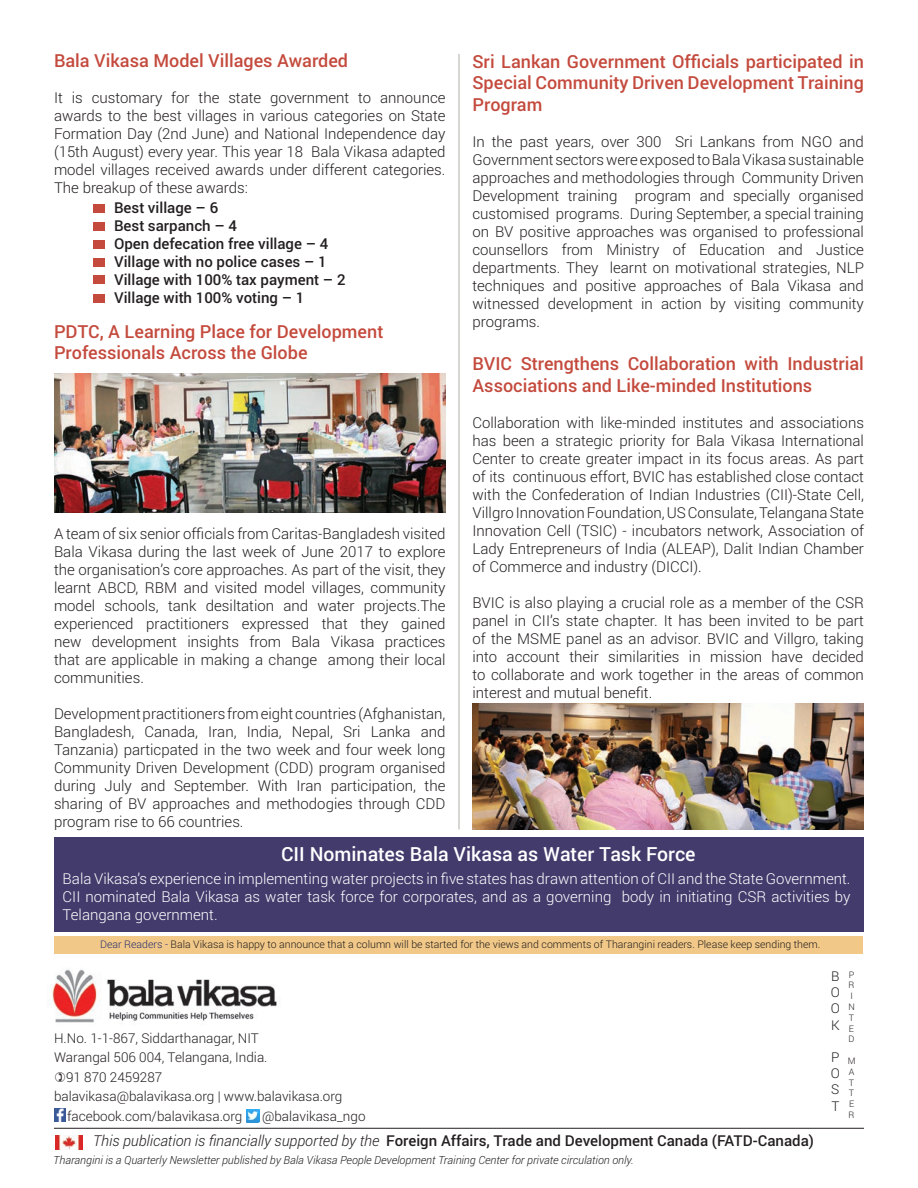
<style>
.page{position:relative;width:918px;height:1188px;background:#fff}
.page>*{position:absolute;margin:0;border:0;box-sizing:border-box;transform-origin:0 0}
.t1{font:500 19.5px "Roboto";color:#fff}
.t2{font:500 18px/21.6px "Roboto";color:#c44a3d}
.t3{font:300 15px/18px "Roboto";color:#231f20;text-align:justify}
.t4{font:500 15px "Roboto";color:#231f20}
.t5{font:300 15px/18px "Roboto";color:#fff;text-align:justify}
.t6{font:300 13.5px "Roboto";color:#231f20}
.t7{font:italic 300 11.25px "Roboto";color:#231f20}
.t8{font:300 10.5px "Roboto";color:#231f20}
.t9{font:300 9px/10.8px "Roboto";color:#231f20}
.s1{color:#282f6f}
.s2{font-weight:300;font-style:italic}
</style>
<div class="page">
<img style="left:52px;top:969px;width:225px;height:54px">
<div style="left:55px;top:936px;width:808px;height:18px;background:#f1c887"></div>
<img style="left:55px;top:1135px;width:28px;height:15px">
<hr style="left:54px;top:1128px;width:810px;height:1px;background:#231f20">
<svg style="left:54px;top:1108px;width:11px;height:13px"></svg>
<img style="left:246px;top:1109px;width:14px;height:13px">
<div style="left:54px;top:837px;width:810px;height:95px;background:#443b6d"></div>
<img style="left:54px;top:374px;width:392px;height:139px">
<hr style="left:459px;top:54px;width:1px;height:775px;background:#afafa8">
<img style="left:472px;top:704px;width:392px;height:126px">
<div style="left:93px;top:204px;width:12px;height:9px;background:#c44a3d"></div>
<div style="left:93px;top:222px;width:12px;height:9px;background:#c44a3d"></div>
<div style="left:93px;top:240px;width:12px;height:9px;background:#c44a3d"></div>
<div style="left:93px;top:258px;width:12px;height:9px;background:#c44a3d"></div>
<div style="left:93px;top:276px;width:12px;height:8px;background:#c44a3d"></div>
<div style="left:93px;top:294px;width:12px;height:9px;background:#c44a3d"></div>
<p class="t2" style="left:54px;top:49px;width:296px">Bala Vikasa Model Villages Awarded</p>
<p class="t3" style="left:54px;top:88px;width:393px">It is customary for the state government to announce awards to the best villages in various categories on State Formation Day (2nd June) and National Independence day (15th August) every year. This year 18 Bala Vikasa adapted model villages received awards under different categories.<br>The breakup of these awards:</p>
<p class="t4" style="left:114px;top:197px;width:106px">Best village – 6</p>
<p class="t4" style="left:114px;top:215px;width:125px">Best sarpanch – 4</p>
<p class="t4" style="left:114px;top:233px;width:216px">Open defecation free village – 4</p>
<p class="t4" style="left:114px;top:251px;width:214px">Village with no police cases – 1</p>
<p class="t4" style="left:114px;top:269px;width:233px">Village with 100% tax payment – 2</p>
<p class="t4" style="left:114px;top:287px;width:192px">Village with 100% voting – 1</p>
<p class="t2" style="left:472px;top:50px;width:393px;text-align:justify">Sri Lankan Government Officials participated in Special Community Driven Development Training Program</p>
<p class="t3" style="left:472px;top:132px;width:393px">In the past years, over 300 Sri Lankans from NGO and Government sectors were exposed to Bala Vikasa sustainable approaches and methodologies through Community Driven Development training program and specially organised customised programs. During September, a special training on BV positive approaches was organised to professional counsellors from Ministry of Education and Justice departments. They learnt on motivational strategies, NLP techniques and positive approaches of Bala Vikasa and witnessed development in action by visiting community programs.</p>
<p class="t2" style="left:472px;top:352px;width:393px">BVIC Strengthens Collaboration with Industrial<br>Associations and Like-minded Institutions</p>
<p class="t3" style="left:472px;top:413px;width:393px">Collaboration with like-minded institutes and associations has been a strategic priority for Bala Vikasa International Center to create greater impact in its focus areas. As part of its continuous effort, BVIC has established close contact with the Confederation of Indian Industries (CII)-State Cell, Villgro Innovation Foundation, US Consulate, Telangana State Innovation Cell (TSIC) - incubators network, Association of Lady Entrepreneurs of India (ALEAP), Dalit Indian Chamber of Commerce and industry (DICCI).</p>
<p class="t3" style="left:472px;top:593px;width:393px">BVIC is also playing a crucial role as a member of the CSR panel in CII’s state chapter. It has been invited to be part of the MSME panel as an advisor. BVIC and Villgro, taking into account their similarities in mission have decided to collaborate and work together in the areas of common interest and mutual benefit.</p>
<p class="t2" style="left:54px;top:320px;width:331px">PDTC, A Learning Place for Development<br>Professionals Across the Globe</p>
<p class="t3" style="left:54px;top:524px;width:393px">A team of six senior officials from Caritas-Bangladesh visited Bala Vikasa during the last week of June 2017 to explore the organisation’s core approaches. As part of the visit, they learnt ABCD, RBM and visited model villages, community model schools, tank desiltation and water projects.The experienced practitioners expressed that they gained new development insights from Bala Vikasa practices that are applicable in making a change among their local communities.</p>
<p class="t3" style="left:54px;top:704px;width:393px">Development practitioners from eight countries (Afghanistan, Bangladesh, Canada, Iran, India, Nepal, Sri Lanka and Tanzania) particpated in the two week and four week long Community Driven Development (CDD) program organised during July and September. With Iran participation, the sharing of BV approaches and methodogies through CDD program rise to 66 countries.</p>
<p class="t1" style="left:281px;top:840px;width:416px">CII Nominates Bala Vikasa as Water Task Force</p>
<p class="t5" style="left:63px;top:869px;width:789px">Bala Vikasa’s experience in implementing water projects in five states has drawn attention of CII and the State Government.<br>CII nominated Bala Vikasa as water task force for corporates, and as a governing body in initiating CSR activities by Telangana government.</p>
<p class="t8" style="left:100px;top:937px;width:722px"><span class="s1">Dear Readers -</span> Bala Vikasa is happy to announce that a column will be started for the views and comments of Tharangini readers. Please keep sending them.</p>
<p class="t6" style="left:54px;top:1028px;width:207px">H.No. 1-1-867, Siddarthanagar, NIT</p>
<p class="t6" style="left:54px;top:1048px;width:215px">Warangal 506 004, Telangana, India.</p>
<p class="t6" style="left:66px;top:1067px;width:98px">91 870 2459287</p>
<p class="t6" style="left:54px;top:1087px;width:290px">balavikasa@balavikasa.org | www.balavikasa.org</p>
<p class="t6" style="left:67px;top:1106px;width:177px">facebook.com/balavikasa.org</p>
<p class="t6" style="left:262px;top:1106px;width:105px">@balavikasa_ngo</p>
<p class="t7" style="left:53px;top:1152px;width:582px">Tharangini is a Quarterly Newsletter published by Bala Vikasa People Development Training Center for private circulation only.</p>
<p class="t4" style="left:93px;top:1131px;width:723px"><span class="s2">This publication is financially supported by the</span> Foreign Affairs, Trade and Development Canada (FATD-Canada)</p>
<p class="t6" style="left:831px;top:967px;width:10px">B</p>
<p class="t6" style="left:831px;top:983px;width:11px">O</p>
<p class="t6" style="left:831px;top:999px;width:11px">O</p>
<p class="t6" style="left:831px;top:1015px;width:10px">K</p>
<p class="t6" style="left:831px;top:1048px;width:10px">P</p>
<p class="t6" style="left:831px;top:1064px;width:11px">O</p>
<p class="t6" style="left:831px;top:1080px;width:10px">S</p>
<p class="t6" style="left:831px;top:1096px;width:10px">T</p>
<p class="t9" style="left:849px;top:969px;width:7px">P</p>
<p class="t9" style="left:849px;top:980px;width:7px">R</p>
<p class="t9" style="left:848px;top:990px;width:8px">I<br>N</p>
<p class="t9" style="left:849px;top:1012px;width:7px">T</p>
<p class="t9" style="left:849px;top:1023px;width:7px">E</p>
<p class="t9" style="left:849px;top:1034px;width:7px">D</p>
<p class="t9" style="left:848px;top:1055px;width:9px">M</p>
<p class="t9" style="left:849px;top:1066px;width:7px">A</p>
<p class="t9" style="left:849px;top:1077px;width:7px">T</p>
<p class="t9" style="left:849px;top:1088px;width:7px">T</p>
<p class="t9" style="left:849px;top:1098px;width:7px">E</p>
<p class="t9" style="left:849px;top:1109px;width:7px">R</p>
</div>
